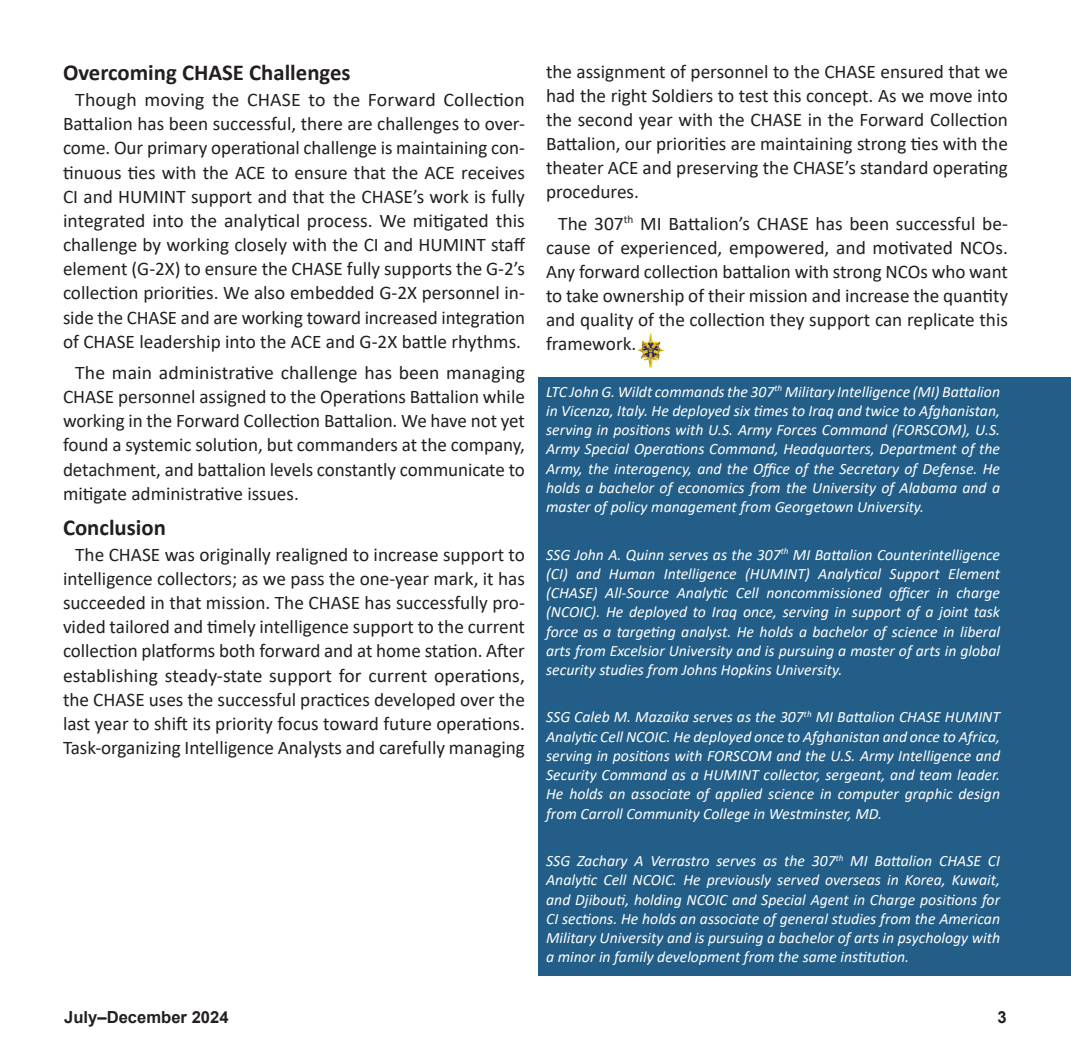
<style>
.page{position:relative;width:1071px;height:1053px;background:#fff}
.page>*{position:absolute;margin:0;border:0;box-sizing:border-box;transform-origin:0 0}
.Header_H1__Chasing{font:700 22.75px "Calibri";color:#231f20}
.Body_Text{font:19.25px/24.2px "Calibri";color:#231f20;text-align:justify}
.t1{font:700 16.62px "Arial";color:#231f20}
.Biography__Chase{font:italic 15.75px/19.2px "Calibri";color:#fff;text-align:justify}
</style>
<div class="page">
<div style="left:538px;top:377px;width:533px;height:598px;background:#225e87"></div>
<img style="left:637px;top:333px;width:27px;height:35px">
<h1 class="Header_H1__Chasing" style="left:63px;top:56px;width:289px">Overcoming CHASE Challenges</h1>
<p class="Body_Text" style="left:63px;top:87px;width:464px;text-indent:12px">Though moving the CHASE to the Forward Collection Battalion has been successful, there are challenges to over&shy;come. Our primary operational challenge is maintaining con&shy;tinuous ties with the ACE to ensure that the ACE receives CI and HUMINT support and that the CHASE’s work is fully integrated into the analytical process. We mitigated this challenge by working closely with the CI and HUMINT staff element (G-2X) to ensure the CHASE fully supports the G-2’s collection priorities. We also embedded G-2X personnel in&shy;side the CHASE and are working toward increased integration of CHASE leadership into the ACE and G-2X battle rhythms.</p>
<p class="Body_Text" style="left:63px;top:360px;width:464px;text-indent:12px">The main administrative challenge has been managing CHASE personnel assigned to the Operations Battalion while working in the Forward Collection Battalion. We have not yet found a systemic solution, but commanders at the company, detachment, and battalion levels constantly communicate to mitigate administrative issues.</p>
<h1 class="Header_H1__Chasing" style="left:63px;top:511px;width:104px">Conclusion</h1>
<p class="Body_Text" style="left:63px;top:541px;width:464px;text-indent:12px">The CHASE was originally realigned to increase support to intelligence collectors; as we pass the one-year mark, it has succeeded in that mission. The CHASE has successfully pro&shy;vided tailored and timely intelligence support to the current collection platforms both forward and at home station. After establishing steady-state support for current operations, the CHASE uses the successful practices developed over the last year to shift its priority focus toward future operations.<br>Task-organizing Intelligence Analysts and carefully managing</p>
<p class="Body_Text" style="left:546px;top:58px;width:464px">the assignment of personnel to the CHASE ensured that we had the right Soldiers to test this concept. As we move into the second year with the CHASE in the Forward Collection Battalion, our priorities are maintaining strong ties with the theater ACE and preserving the CHASE’s standard operating procedures.</p>
<p class="Body_Text" style="left:546px;top:210px;width:464px;text-indent:12px">The 307<sup>th</sup> MI Battalion’s CHASE has been successful be&shy;cause of experienced, empowered, and motivated NCOs.<br>Any forward collection battalion with strong NCOs who want to take ownership of their mission and increase the quantity and quality of the collection they support can replicate this framework.</p>
<p class="Biography__Chase" style="left:546px;top:381px;width:455px">LTC John G. Wildt commands the 307<sup>th</sup> Military Intelligence (MI) Battalion in Vicenza, Italy. He deployed six times to Iraq and twice to Afghanistan, serving in positions with U.S. Army Forces Command (FORSCOM), U.S.<br>Army Special Operations Command, Headquarters, Department of the Army, the interagency, and the Office of the Secretary of Defense. He holds a bachelor of economics from the University of Alabama and a master of policy management from Georgetown University.</p>
<p class="Biography__Chase" style="left:546px;top:544px;width:455px">SSG John A. Quinn serves as the 307<sup>th</sup> MI Battalion Counterintelligence (CI) and Human Intelligence (HUMINT) Analytical Support Element (CHASE) All-Source Analytic Cell noncommissioned officer in charge (NCOIC). He deployed to Iraq once, serving in support of a joint task force as a targeting analyst. He holds a bachelor of science in liberal arts from Excelsior University and is pursuing a master of arts in global security studies from Johns Hopkins University.</p>
<p class="Biography__Chase" style="left:546px;top:706px;width:455px">SSG Caleb M. Mazaika serves as the 307<sup>th</sup> MI Battalion CHASE HUMINT Analytic Cell NCOIC. He deployed once to Afghanistan and once to Africa, serving in positions with FORSCOM and the U.S. Army Intelligence and Security Command as a HUMINT collector, sergeant, and team leader.<br>He holds an associate of applied science in computer graphic design from Carroll Community College in Westminster, MD.</p>
<p class="Biography__Chase" style="left:546px;top:850px;width:455px">SSG Zachary A Verrastro serves as the 307<sup>th</sup> MI Battalion CHASE CI Analytic Cell NCOIC. He previously served overseas in Korea, Kuwait, and Djibouti, holding NCOIC and Special Agent in Charge positions for CI sections. He holds an associate of general studies from the American Military University and is pursuing a bachelor of arts in psychology with a minor in family development from the same institution.</p>
<p class="t1" style="left:64px;top:1004px;width:166px">July–December 2024</p>
<p class="t1" style="left:998px;top:1005px;width:11px">3</p>
</div>
